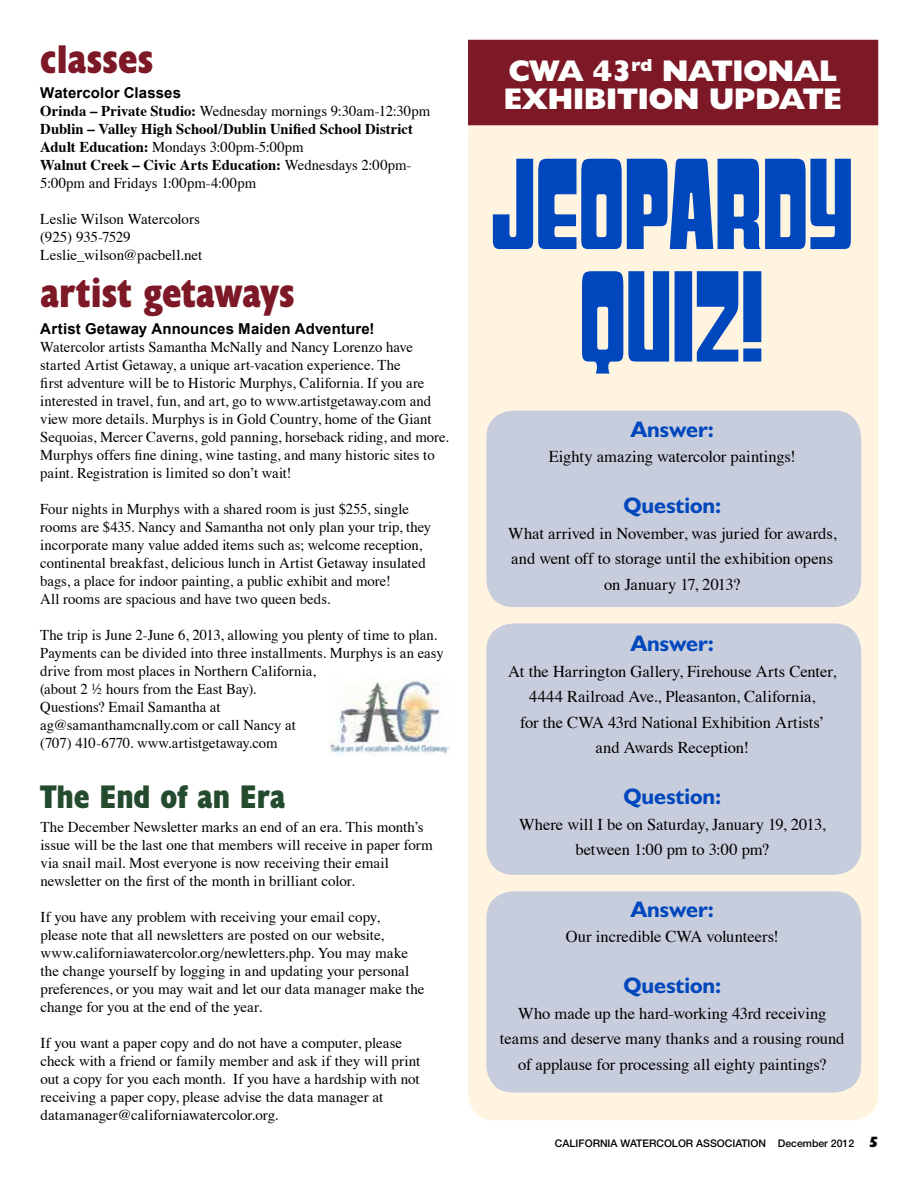
<style>
.page{position:relative;width:918px;height:1188px;background:#fff}
.page>*{position:absolute;margin:0;border:0;box-sizing:border-box;transform-origin:0 0}
.t1{font:700 condensed 40.5px "Humanist 521 BT Xtra";letter-spacing:-.005em;color:#7d1826}
.t2{font:700 condensed 33px "Humanist 521 BT Xtra";color:#244b2e}
.t3{font:800 30px/28.5px "Humanist 521 BT";color:#fff}
.t4{font:700 22.5px "Humanist 521 BT";color:#0047bd}
.t5{font:16.5px/25.5px "Times";letter-spacing:-.005em;color:#000;text-align:center}
.t6{font:15px/18px "Times";color:#000}
.t7{font:700 15px/18px "Times";letter-spacing:.005em;color:#000}
.t8{font:700 15px "Arial";letter-spacing:.01em;color:#000}
.t9{font:500 10.5px "Helvetica Neue";color:#000}
.s1{font-weight:400}
.s2{font-family:"Humanist 521 BT";font-weight:800;font-size:15px}
</style>
<div class="page">
<div style="left:468px;top:107px;width:411px;height:1013px;background:#fff4e0;border-radius:27px"></div>
<div style="left:486px;top:411px;width:375px;height:196px;background:#c7cddc;border-radius:27px"></div>
<div style="left:486px;top:623px;width:375px;height:252px;background:#c7cddc;border-radius:27px"></div>
<div style="left:486px;top:891px;width:375px;height:202px;background:#c7cddc;border-radius:27px"></div>
<svg style="left:582px;top:271px;width:179px;height:103px"></svg>
<svg style="left:493px;top:159px;width:358px;height:90px"></svg>
<div style="left:468px;top:40px;width:410px;height:85px;background:#7d1826"></div>
<img style="left:329px;top:678px;width:120px;height:78px">
<h1 class="t1" style="left:40px;top:34px;width:115px">classes</h1>
<p class="t8" style="left:40px;top:83px;width:142px">Watercolor Classes</p>
<p class="t7" style="left:40px;top:101px;width:391px">Orinda – Private Studio: <span class="s1">Wednesday mornings 9:30am-12:30pm </span>Dublin – Valley High School/Dublin Unified School District Adult Education: <span class="s1">Mondays 3:00pm-5:00pm<br></span>Walnut Creek – Civic Arts Education: <span class="s1">Wednesdays 2:00pm-5:00pm and Fridays 1:00pm-4:00pm</span></p>
<p class="t6" style="left:40px;top:209px;width:163px">Leslie Wilson Watercolors (925) 935-7529<br>Leslie_wilson@pacbell.net</p>
<h1 class="t1" style="left:40px;top:268px;width:256px">artist getaways</h1>
<p class="t8" style="left:40px;top:319px;width:336px">Artist Getaway Announces Maiden Adventure!</p>
<p class="t6" style="left:40px;top:337px;width:410px">Watercolor artists Samantha McNally and Nancy Lorenzo have started Artist Getaway, a unique art-vacation experience. The<br>first adventure will be to Historic Murphys, California. If you are interested in travel, fun, and art, go to www.artistgetaway.com and view more details. Murphys is in Gold Country, home of the Giant Sequoias, Mercer Caverns, gold panning, horseback riding, and more.<br>Murphys offers fine dining, wine tasting, and many historic sites to paint. Registration is limited so don’t wait!</p>
<p class="t6" style="left:40px;top:499px;width:393px">Four nights in Murphys with a shared room is just $255, single rooms are $435. Nancy and Samantha not only plan your trip, they incorporate many value added items such as; welcome reception, continental breakfast, delicious lunch in Artist Getaway insulated bags, a place for indoor painting, a public exhibit and more!<br>All rooms are spacious and have two queen beds.</p>
<p class="t6" style="left:40px;top:625px;width:405px">The trip is June 2-June 6, 2013, allowing you plenty of time to plan.<br>Payments can be divided into three installments. Murphys is an easy drive from most places in Northern California,<br>(about 2 ½ hours from the East Bay).<br>Questions? Email Samantha at<br>ag@samanthamcnally.com or call Nancy at<br>(707) 410-6770. www.artistgetaway.com</p>
<h2 class="t2" style="left:40px;top:776px;width:246px">The End of an Era</h2>
<p class="t6" style="left:40px;top:817px;width:394px">The December Newsletter marks an end of an era. This month’s issue will be the last one that members will receive in paper form via snail mail. Most everyone is now receiving their email newsletter on the first of the month in brilliant color.</p>
<p class="t6" style="left:40px;top:907px;width:385px">If you have any problem with receiving your email copy,<br>please note that all newsletters are posted on our website, www.californiawatercolor.org/newletters.php. You may make the change yourself by logging in and updating your personal preferences, or you may wait and let our data manager make the change for you at the end of the year.</p>
<p class="t6" style="left:40px;top:1033px;width:381px">If you want a paper copy and do not have a computer, please check with a friend or family member and ask if they will print out a copy for you each month. If you have a hardship with not receiving a paper copy, please advise the data manager at datamanager@californiawatercolor.org.</p>
<h3 class="t3" style="left:504px;top:56px;width:337px">CWA 43<sup>RD</sup> NATIONAL<br>EXHIBITION UPDATE</h3>
<h3 class="t4" style="left:631px;top:415px;width:85px">Answer:</h3>
<p class="t5" style="left:549px;top:443px;width:248px">Eighty amazing watercolor paintings!</p>
<h3 class="t4" style="left:623px;top:492px;width:99px">Question:</h3>
<p class="t5" style="left:508px;top:519px;width:330px">What arrived in November, was juried for awards, and went off to storage until the exhibition opens on January 17, 2013?</p>
<h3 class="t4" style="left:631px;top:630px;width:85px">Answer:</h3>
<p class="t5" style="left:508px;top:657px;width:329px">At the Harrington Gallery, Firehouse Arts Center, 4444 Railroad Ave., Pleasanton, California,<br>for the CWA 43rd National Exhibition Artists’ and Awards Reception!</p>
<h3 class="t4" style="left:623px;top:783px;width:99px">Question:</h3>
<p class="t5" style="left:519px;top:810px;width:308px">Where will I be on Saturday, January 19, 2013, between 1:00 pm to 3:00 pm?</p>
<h3 class="t4" style="left:631px;top:895px;width:85px">Answer:</h3>
<p class="t5" style="left:566px;top:923px;width:214px">Our incredible CWA volunteers!</p>
<h3 class="t4" style="left:623px;top:972px;width:99px">Question:</h3>
<p class="t5" style="left:500px;top:999px;width:346px">Who made up the hard-working 43rd receiving teams and deserve many thanks and a rousing round of applause for processing all eighty paintings?</p>
<p class="t9" style="left:555px;top:1137px;width:325px">CALIFORNIA WATERCOLOR ASSOCIATION December 2012 <span class="s2">5</span></p>
</div>
